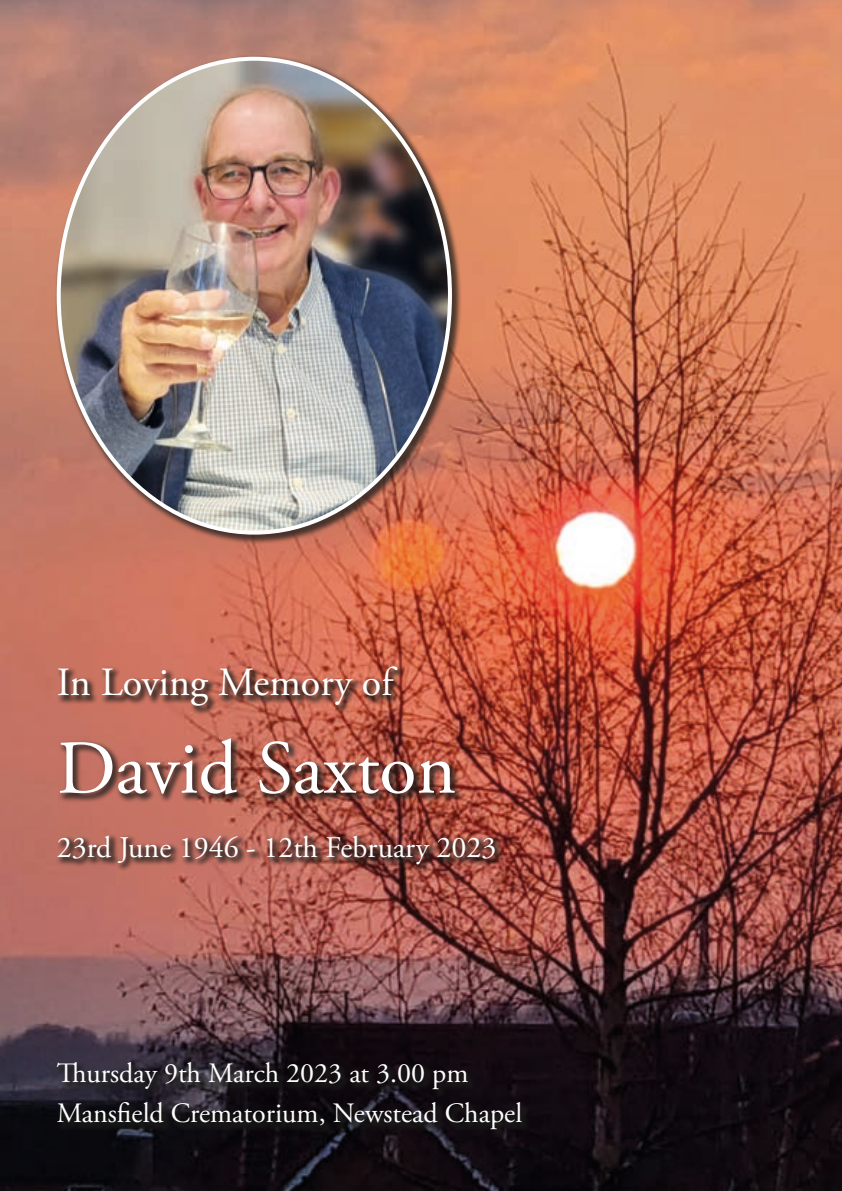
<style>
.page{position:relative;width:842px;height:1191px;background:#fff}
.page>*{position:absolute;margin:0;border:0;box-sizing:border-box;transform-origin:0 0}
.t1{font:76px "Adobe Garamond Pro";color:#fff}
.t2{font:40px "Adobe Garamond Pro";color:#fff}
.t3{font:30px "Adobe Garamond Pro";color:#fff}
.t4{font:28px/40px "Adobe Garamond Pro";color:#fff}
</style>
<div class="page">
<img style="left:0;top:0;width:842px;height:1191px">
<div style="left:55px;top:1060px;width:477px;height:79px;background:#1d1d1b;opacity:.75"></div>
<div style="left:57px;top:664px;width:350px;height:51px;background:#1d1d1b;opacity:.75"></div>
<div style="left:56px;top:833px;width:449px;height:41px;background:#1d1d1b;opacity:.75"></div>
<div style="left:58px;top:736px;width:406px;height:68px;background:#1d1d1b;opacity:.75"></div>
<div style="left:55px;top:55px;width:407px;height:490px;background:#1d1d1b;opacity:.75"></div>
<img style="left:59px;top:59px;width:391px;height:473px">
<h2 class="t2" style="left:57px;top:658px;width:338px">In Loving Memory of</h2>
<h1 class="t1" style="left:57px;top:723px;width:401px">David Saxton</h1>
<p class="t3" style="left:57px;top:829px;width:441px">23rd June 1946 - 12th February 2023</p>
<p class="t4" style="left:57px;top:1054px;width:467px">Thursday 9th March 2023 at 3.00 pm<br>Mansfield Crematorium, Newstead Chapel</p>
</div>
